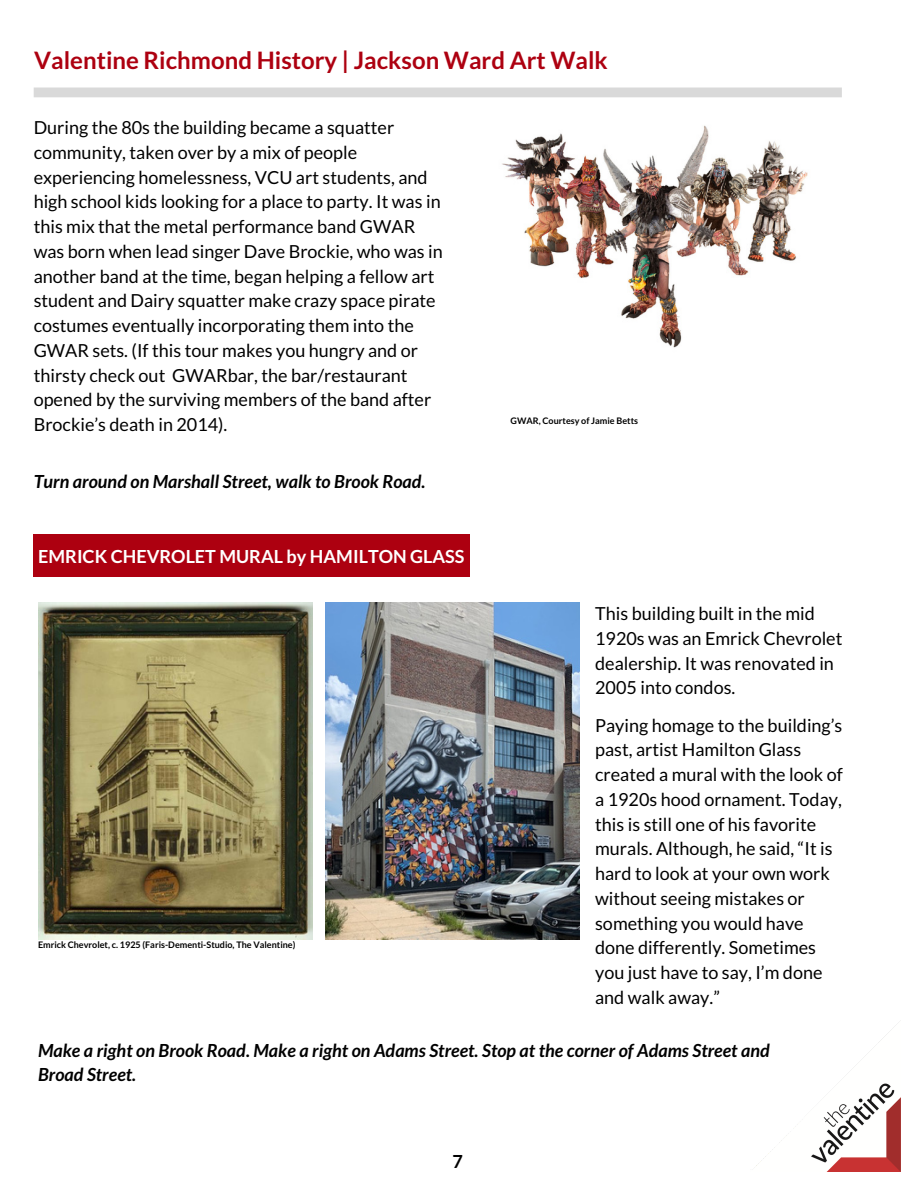
<style>
.page{position:relative;width:918px;height:1188px;background:#fff}
.page>*{position:absolute;margin:0;border:0;box-sizing:border-box;transform-origin:0 0}
.t1{font:700 24px "Lato";color:#ad0010}
.t2{font:18px/24.8px "Lato";color:#000}
.t3{font:italic 700 18px/24.8px "Lato";color:#000}
.t4{font:700 18px "Lato";color:#fff}
.t5{font:700 18px "Lato";color:#000}
.t6{font:700 9px "Lato";color:#000}
</style>
<div class="page">
<img style="left:756px;top:1022px;width:145px;height:149px">
<div style="left:34px;top:88px;width:808px;height:9px;background:#d9d9d9"></div>
<img style="left:38px;top:603px;width:275px;height:336px">
<div style="left:34px;top:534px;width:436px;height:43px;background:#ad0010"></div>
<img style="left:326px;top:603px;width:253px;height:336px">
<img style="left:502px;top:125px;width:306px;height:223px">
<h1 class="t1" style="left:34px;top:45px;width:575px">Valentine Richmond History | Jackson Ward Art Walk</h1>
<p class="t2" style="left:34px;top:115px;width:411px">During the 80s the building became a squatter community, taken over by a mix of people experiencing homelessness, VCU art students, and high school kids looking for a place to party. It was in this mix that the metal performance band GWAR was born when lead singer Dave Brockie, who was in another band at the time, began helping a fellow art student and Dairy squatter make crazy space pirate costumes eventually incorporating them into the GWAR sets. (If this tour makes you hungry and or thirsty check out GWARbar, the bar/restaurant opened by the surviving members of the band after Brockie’s death in 2014).</p>
<p class="t3" style="left:34px;top:468px;width:393px">Turn around on Marshall Street, walk to Brook Road.</p>
<p class="t4" style="left:38px;top:545px;width:428px">EMRICK CHEVROLET MURAL by HAMILTON GLASS</p>
<p class="t6" style="left:38px;top:939px;width:259px">Emrick Chevrolet, c. 1925 (Faris-Dementi-Studio, The Valentine)</p>
<p class="t6" style="left:511px;top:415px;width:129px">GWAR, Courtesy of Jamie Betts</p>
<p class="t2" style="left:595px;top:601px;width:249px">This building built in the mid<br>1920s was an Emrick Chevrolet dealership. It was renovated in<br>2005 into condos.</p>
<p class="t2" style="left:595px;top:712px;width:249px">Paying homage to the building’s past, artist Hamilton Glass created a mural with the look of a 1920s hood ornament. Today, this is still one of his favorite murals. Although, he said, “It is hard to look at your own work without seeing mistakes or something you would have done differently. Sometimes you just have to say, I’m done and walk away.”</p>
<p class="t3" style="left:38px;top:1037px;width:733px">Make a right on Brook Road. Make a right on Adams Street. Stop at the corner of Adams Street and<br>Broad Street.</p>
<p class="t5" style="left:453px;top:1150px;width:12px">7</p>
</div>
